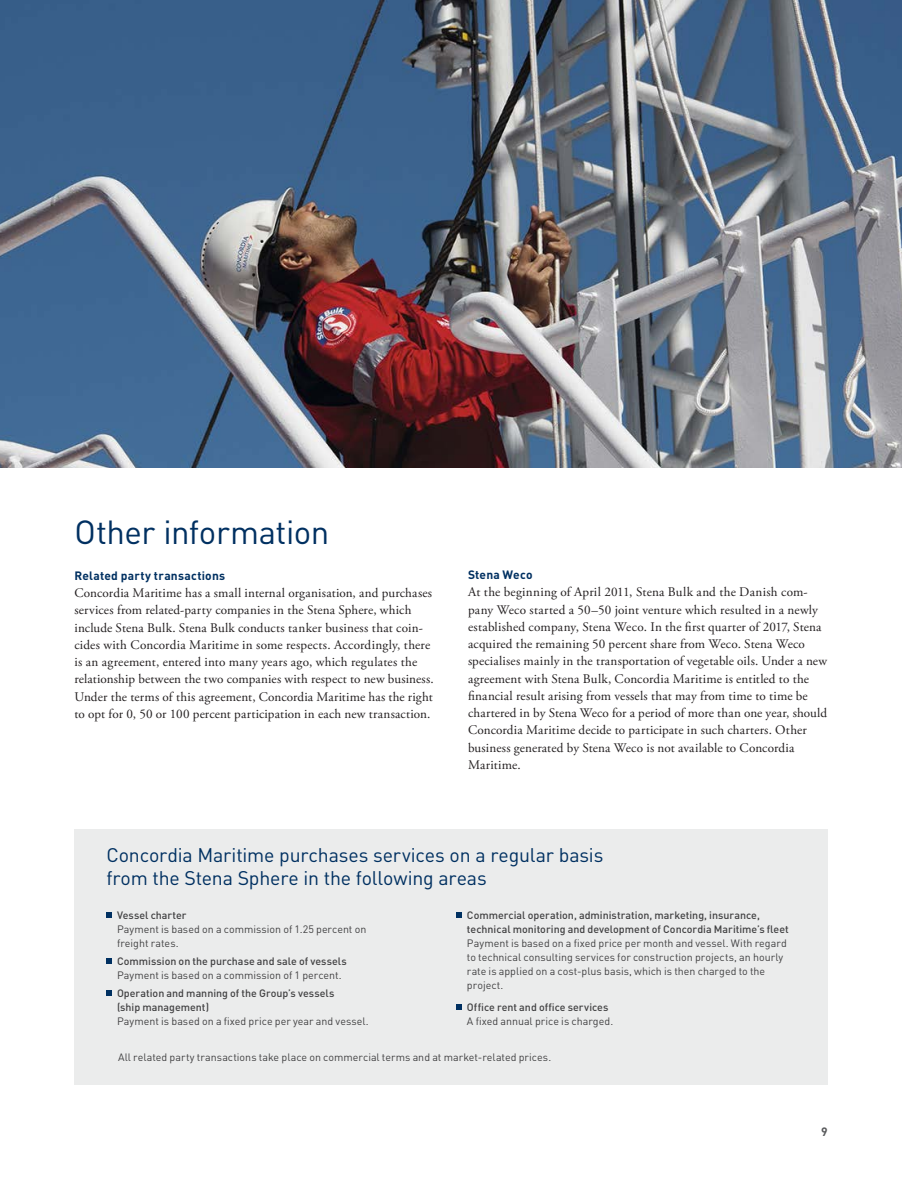
<style>
.page{position:relative;width:902px;height:1191px;background:#fff}
.page>*{position:absolute;margin:0;border:0;box-sizing:border-box;transform-origin:0 0}
.t1{font:33px "DINOT";letter-spacing:-.015em;color:#003061}
.t2{font:19.5px/23.2px "DINOT";letter-spacing:-.01em;color:#003061}
.t3{font:13.2px/17.2px "Adobe Garamond Pro";letter-spacing:.01em;color:#231f20}
.t4{font:700 12px "DINOT";letter-spacing:.02em;color:#003061}
.t5{font:700 12px "DINOT";color:#58595b}
.t6{font:10.65px/14px "DINOT";color:#414142}
.t7{font:500 10.65px/13.8px "DINOT";color:#414142}
</style>
<div class="page">
<div style="left:74px;top:829px;width:753px;height:255px;background:#ebecec"></div>
<svg style="left:106px;top:913px;width:5px;height:5px"></svg>
<svg style="left:106px;top:958px;width:5px;height:5px"></svg>
<svg style="left:106px;top:990px;width:5px;height:6px"></svg>
<svg style="left:456px;top:913px;width:5px;height:5px"></svg>
<svg style="left:456px;top:1004px;width:5px;height:5px"></svg>
<img style="left:0;top:0;width:901px;height:468px">
<h1 class="t1" style="left:74px;top:510px;width:256px">Other information</h1>
<p class="t4" style="left:74px;top:567px;width:152px">Related party transactions</p>
<p class="t3" style="left:74px;top:584px;width:360px">Concordia Maritime has a small internal organisation, and purchases services from related-party companies in the Stena Sphere, which include Stena Bulk. Stena Bulk conducts tanker business that coin&shy;cides with Concordia Maritime in some respects. Accordingly, there is an agreement, entered into many years ago, which regulates the relationship between the two companies with respect to new business.<br>Under the terms of this agreement, Concordia Maritime has the right to opt for 0, 50 or 100 percent participation in each new transaction.</p>
<p class="t4" style="left:468px;top:566px;width:66px">Stena Weco</p>
<p class="t3" style="left:468px;top:584px;width:360px">At the beginning of April 2011, Stena Bulk and the Danish com&shy;pany Weco started a 50–50 joint venture which resulted in a newly established company, Stena Weco. In the first quarter of 2017, Stena acquired the remaining 50 percent share from Weco. Stena Weco specialises mainly in the transportation of vegetable oils. Under a new agreement with Stena Bulk, Concordia Maritime is entitled to the financial result arising from vessels that may from time to time be chartered in by Stena Weco for a period of more than one year, should Concordia Maritime decide to participate in such charters. Other business generated by Stena Weco is not available to Concordia Maritime.</p>
<h2 class="t2" style="left:106px;top:842px;width:498px">Concordia Maritime purchases services on a regular basis from the Stena Sphere in the following areas</h2>
<p class="t7" style="left:117px;top:908px;width:71px">Vessel charter</p>
<p class="t6" style="left:117px;top:922px;width:251px">Payment is based on a commission of 1.25 percent on freight rates.</p>
<p class="t7" style="left:117px;top:954px;width:231px">Commission on the purchase and sale of vessels</p>
<p class="t6" style="left:117px;top:968px;width:226px">Payment is based on a commission of 1 percent.</p>
<p class="t7" style="left:117px;top:986px;width:219px">Operation and manning of the Group’s vessels (ship management)</p>
<p class="t6" style="left:117px;top:1013px;width:253px">Payment is based on a fixed price per year and vessel.</p>
<p class="t7" style="left:467px;top:908px;width:323px">Commercial operation, administration, marketing, insurance, technical monitoring and development of Concordia Maritime’s fleet</p>
<p class="t6" style="left:467px;top:936px;width:321px">Payment is based on a fixed price per month and vessel. With regard to technical consulting services for construction projects, an hourly rate is applied on a cost-plus basis, which is then charged to the project.</p>
<p class="t7" style="left:467px;top:1000px;width:143px">Office rent and office services</p>
<p class="t6" style="left:467px;top:1013px;width:148px">A fixed annual price is charged.</p>
<p class="t6" style="left:118px;top:1049px;width:434px">All related party transactions take place on commercial terms and at market-related prices.</p>
<p class="t5" style="left:820px;top:1123px;width:8px">9</p>
</div>
